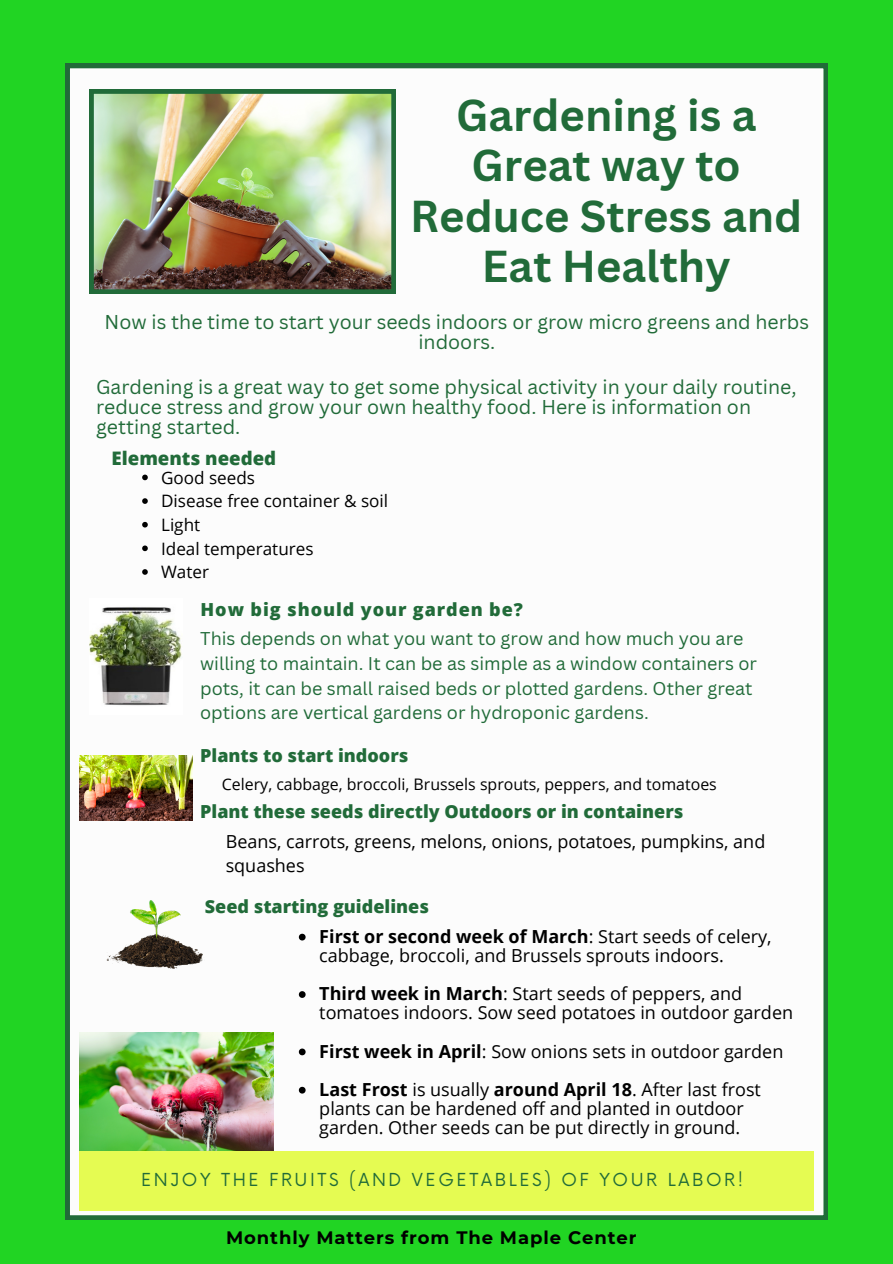
<style>
.page{position:relative;width:893px;height:1264px;background:#fff}
.page>*{position:absolute;margin:0;border:0;box-sizing:border-box;transform-origin:0 0}
.t1{font:700 43.5px/50.7px "Canva Sans";color:#216b39;text-align:center}
.t2{font:19.5px/20.2px "Canva Sans";color:#216b39;text-align:center}
.t3{font:800 18.6px "Open Sans";color:#216b39}
.t4{font:18px/19.2px "Open Sans";color:#000}
.t5{font:18px/24.8px "Canva Sans";color:#216b39}
.t6{font:800 18px "Open Sans";color:#216b39}
.t7{font:700 18px "Montserrat";letter-spacing:.05em;color:#000}
.t8{font:800 18px "Open Sans";letter-spacing:.05em;color:#216b39}
.t9{font:17.4px "Now";letter-spacing:.15em;color:#216b39}
.t10{font:17.1px "Open Sans";color:#000}
.t11{font:15.9px "Open Sans";color:#000}
.s1{font-weight:700}
</style>
<div class="page">
<div style="left:0;top:0;width:892px;height:1263px;background:#21d423"></div>
<div style="left:65px;top:64px;width:762px;height:1155px;background:#fcfcfc"></div>
<img style="left:89px;top:89px;width:306px;height:205px">
<div style="left:79px;top:1150px;width:735px;height:60px;background:#e5fb52"></div>
<img style="left:79px;top:1032px;width:194px;height:118px">
<img style="left:89px;top:599px;width:94px;height:116px">
<img style="left:104px;top:900px;width:103px;height:68px">
<img style="left:79px;top:755px;width:113px;height:66px">
<svg style="left:142px;top:474px;width:6px;height:6px"></svg>
<svg style="left:142px;top:498px;width:6px;height:6px"></svg>
<svg style="left:142px;top:522px;width:6px;height:5px"></svg>
<svg style="left:142px;top:545px;width:6px;height:6px"></svg>
<svg style="left:142px;top:569px;width:6px;height:6px"></svg>
<svg style="left:299px;top:933px;width:6px;height:7px"></svg>
<svg style="left:299px;top:991px;width:6px;height:6px"></svg>
<svg style="left:299px;top:1048px;width:6px;height:7px"></svg>
<svg style="left:299px;top:1086px;width:6px;height:7px"></svg>
<h2 class="t1" style="left:410px;top:88px;width:393px">Gardening is a<br>Great way to<br>Reduce Stress and<br>Eat Healthy</h2>
<h3 class="t2" style="left:104px;top:311px;width:706px">Now is the time to start your seeds indoors or grow micro greens and herbs indoors.</h3>
<p class="t2" style="left:96px;top:376px;width:702px;text-align:left">Gardening is a great way to get some physical activity in your daily routine, reduce stress and grow your own healthy food. Here is information on getting started.</p>
<h2 class="t3" style="left:112px;top:445px;width:166px">Elements needed</h2>
<h3 class="t10" style="left:161px;top:465px;width:95px">Good seeds</h3>
<h2 class="t10" style="left:161px;top:489px;width:228px">Disease free container &amp; soil</h2>
<p class="t10" style="left:161px;top:512px;width:41px">Light</p>
<p class="t10" style="left:161px;top:536px;width:154px">Ideal temperatures</p>
<p class="t10" style="left:161px;top:560px;width:49px">Water</p>
<h2 class="t8" style="left:200px;top:596px;width:324px">How big should your garden be?</h2>
<p class="t5" style="left:200px;top:625px;width:558px">This depends on what you want to grow and how much you are willing to maintain. It can be as simple as a window containers or pots, it can be small raised beds or plotted gardens. Other great options are vertical gardens or hydroponic gardens.</p>
<p class="t6" style="left:200px;top:743px;width:210px">Plants to start indoors</p>
<p class="t11" style="left:222px;top:772px;width:496px">Celery, cabbage, broccoli, Brussels sprouts, peppers, and tomatoes</p>
<p class="t6" style="left:200px;top:799px;width:484px">Plant these seeds directly Outdoors or in containers</p>
<h4 class="t4" style="left:226px;top:828px;width:541px;line-height:24.8px">Beans, carrots, greens, melons, onions, potatoes, pumpkins, and squashes</h4>
<p class="t6" style="left:205px;top:893px;width:225px">Seed starting guidelines</p>
<p class="t4" style="left:319px;top:926px;width:454px"><span class="s1">First or second week of March</span>: Start seeds of celery, cabbage, broccoli, and Brussels sprouts indoors.</p>
<p class="t4" style="left:319px;top:983px;width:475px"><span class="s1">Third week in March</span>: Start seeds of peppers, and tomatoes indoors. Sow seed potatoes in outdoor garden</p>
<p class="t4" style="left:319px;top:1040px;width:465px"><span class="s1">First week in April</span>: Sow onions sets in outdoor garden</p>
<p class="t4" style="left:319px;top:1079px;width:443px"><span class="s1">Last Frost</span> is usually <span class="s1">around April 18</span>. After last frost plants can be hardened off and planted in outdoor garden. Other seeds can be put directly in ground.</p>
<h1 class="t9" style="left:141px;top:1170px;width:603px">ENJOY THE FRUITS (AND VEGETABLES) OF YOUR LABOR!</h1>
<h2 class="t7" style="left:226px;top:1226px;width:412px">Monthly Matters from The Maple Center</h2>
</div>
